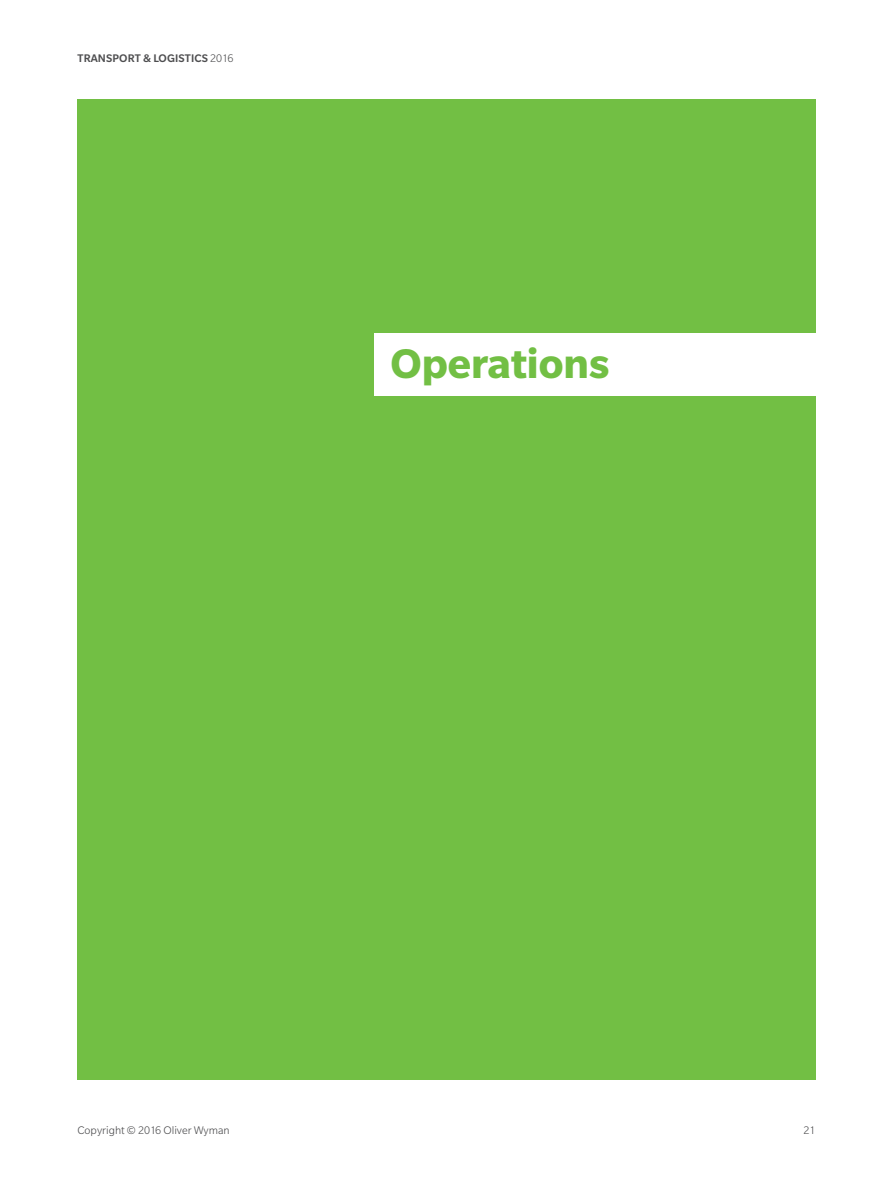
<style>
.page{position:relative;width:893px;height:1188px;background:#fff}
.page>*{position:absolute;margin:0;border:0;box-sizing:border-box;transform-origin:0 0}
.t1{font:700 45px "Slate Pro";color:#72bf44}
.t2{font:300 12px "Slate Pro";color:#4d4d4f}
.t3{font:500 12px "Slate Pro";letter-spacing:.01em;color:#4d4d4f}
.s1{font-weight:300}
</style>
<div class="page">
<div style="left:77px;top:99px;width:738px;height:981px;background:#72bf44"></div>
<div style="left:374px;top:333px;width:519px;height:63px;background:#fff"></div>
<p class="t3" style="left:78px;top:52px;width:157px">TRANSPORT &amp; LOGISTICS <span class="s1">2016</span></p>
<h1 class="t1" style="left:390px;top:339px;width:221px">Operations</h1>
<p class="t2" style="left:77px;top:1124px;width:154px">Copyright © 2016 Oliver Wyman</p>
<p class="t2" style="left:803px;top:1124px;width:13px">21</p>
</div>
